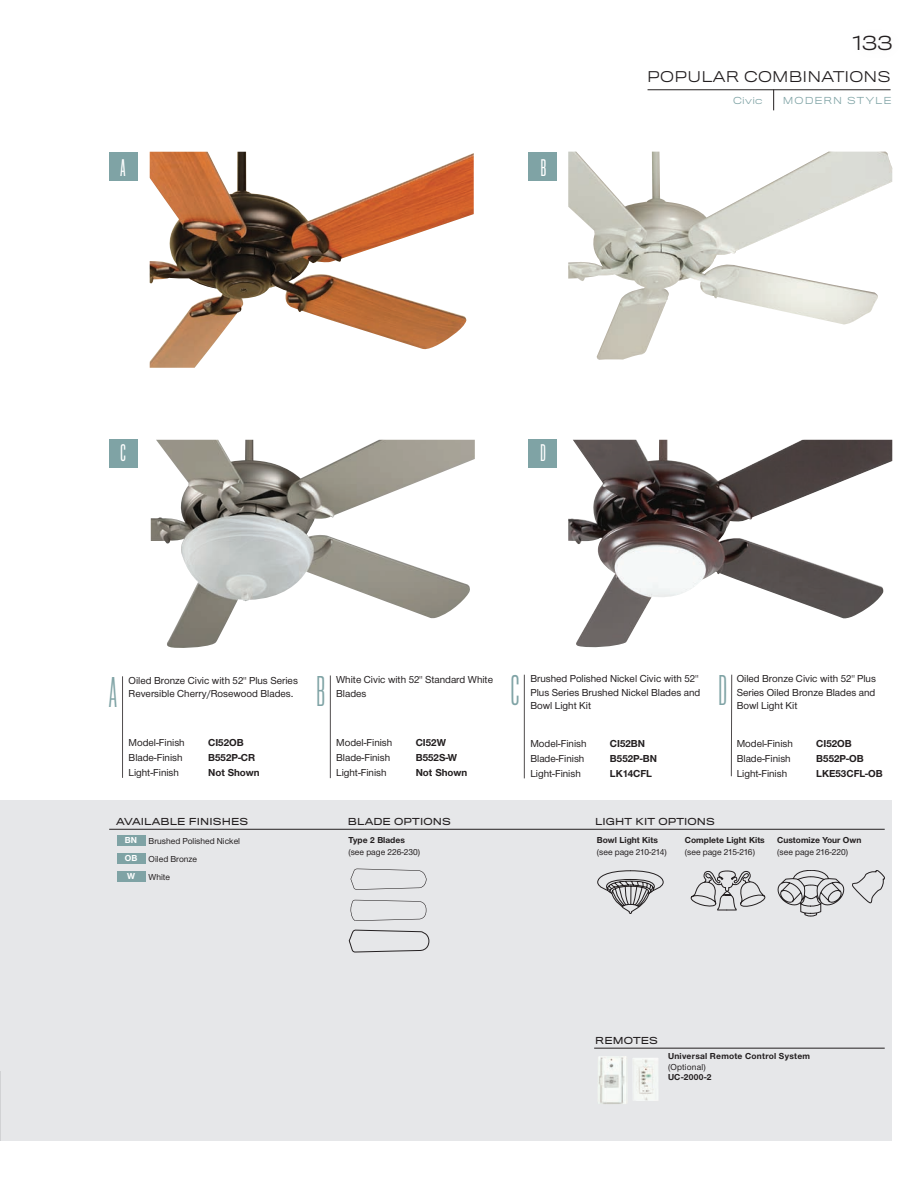
<style>
.page{position:relative;width:918px;height:1179px;background:#fff}
.page>*{position:absolute;margin:0;border:0;box-sizing:border-box;transform-origin:0 0}
.t1{font:300 37.5px "Titling Gothic FB Skyline";color:#7fa3a5}
.t2{font:21px "Titling Gothic FB Skyline";color:#fff}
.t3{font:300 18px "Titling Gothic FB Wide";color:#231f20}
.t4{font:300 13.8px "Titling Gothic FB Wide";letter-spacing:.015em;color:#231f20}
.t5{font:10.5px/13.5px "Helvetica Neue H55";color:#231f20}
.t6{font:10.5px "Helvetica Neue H75";color:#231f20}
.t7{font:9px/18px "Helvetica Neue H55";color:#231f20}
.t8{font:9px "Helvetica Neue H75";color:#231f20}
.t9{font:9px "Titling Gothic FB Wide";letter-spacing:.015em;color:#231f20}
.t10{font:9px "Helvetica Neue H75";letter-spacing:.03em;color:#231f20}
.t11{font:300 9px "Titling Gothic FB Wide";letter-spacing:.09em;color:#7fa3a5}
.t12{font:9px "Helvetica Neue H55";letter-spacing:.02em;color:#231f20}
.t13{font:9px/18px "Helvetica Neue H75";color:#fff;text-align:justify}
</style>
<div class="page">
<svg style="left:773px;top:90px;width:1px;height:20px"></svg>
<hr style="left:647px;top:89px;width:243px;height:1px;background:#231f20">
<hr style="left:731px;top:675px;width:1px;height:101px;background:#231f20">
<hr style="left:330px;top:675px;width:1px;height:103px;background:#231f20">
<hr style="left:122px;top:676px;width:1px;height:102px;background:#231f20">
<div style="left:529px;top:439px;width:28px;height:28px;background:#7fa3a5"></div>
<div style="left:109px;top:439px;width:28px;height:28px;background:#7fa3a5"></div>
<div style="left:109px;top:153px;width:28px;height:28px;background:#7fa3a5"></div>
<div style="left:529px;top:153px;width:28px;height:28px;background:#7fa3a5"></div>
<hr style="left:524px;top:675px;width:1px;height:103px;background:#231f20">
<div style="left:0;top:800px;width:892px;height:340px;background:#e6e7e9"></div>
<hr style="left:0;top:1071px;width:1px;height:69px;background:#d1d2d4">
<hr style="left:594px;top:1048px;width:291px;height:1px;background:#231f20">
<hr style="left:109px;top:829px;width:776px;height:1px;background:#231f20">
<div style="left:117px;top:836px;width:29px;height:10px;background:#7fa3a5"></div>
<div style="left:117px;top:853px;width:29px;height:10px;background:#7fa3a5"></div>
<div style="left:117px;top:871px;width:29px;height:10px;background:#7fa3a5"></div>
<svg style="left:852px;top:870px;width:33px;height:33px"></svg>
<svg style="left:778px;top:870px;width:66px;height:46px"></svg>
<svg style="left:691px;top:871px;width:74px;height:39px"></svg>
<svg style="left:597px;top:870px;width:66px;height:44px"></svg>
<svg style="left:350px;top:868px;width:77px;height:22px"></svg>
<svg style="left:350px;top:900px;width:76px;height:21px"></svg>
<svg style="left:349px;top:930px;width:80px;height:22px"></svg>
<img style="left:598px;top:1056px;width:60px;height:48px">
<img style="left:568px;top:152px;width:324px;height:208px">
<img style="left:568px;top:440px;width:324px;height:208px">
<img style="left:150px;top:152px;width:324px;height:216px">
<img style="left:151px;top:440px;width:324px;height:208px">
<h3 class="t3" style="left:852px;top:32px;width:42px">133</h3>
<h2 class="t2" style="left:120px;top:156px;width:6px">A</h2>
<h2 class="t2" style="left:541px;top:156px;width:7px">B</h2>
<h3 class="t4" style="left:647px;top:68px;width:245px">POPULAR COMBINATIONS</h3>
<p class="t11" style="left:783px;top:95px;width:11px">MO</p>
<p class="t11" style="left:805px;top:95px;width:24px">DERN</p>
<p class="t11" style="left:847px;top:95px;width:46px">ST YLE</p>
<p class="t11" style="left:733px;top:95px;width:31px">CIVIC</p>
<h2 class="t2" style="left:120px;top:441px;width:7px">C</h2>
<h2 class="t2" style="left:540px;top:441px;width:7px">D</h2>
<p class="t5" style="left:530px;top:673px;width:171px">Brushed Polished Nickel Civic with 52"<br>Plus Series Brushed Nickel Blades and<br>Bowl Light Kit</p>
<h1 class="t1" style="left:109px;top:672px;width:9px">A</h1>
<h1 class="t1" style="left:317px;top:671px;width:10px">B</h1>
<h1 class="t1" style="left:511px;top:670px;width:10px">C</h1>
<h1 class="t1" style="left:718px;top:670px;width:10px">D</h1>
<p class="t5" style="left:336px;top:674px;width:158px">White Civic with 52" Standard White<br>Blades</p>
<p class="t5" style="left:129px;top:674px;width:171px">Oiled Bronze Civic with 52" Plus Series<br>Reversible Cherry/Rosewood Blades.</p>
<p class="t5" style="left:737px;top:673px;width:141px;text-align:justify">Oiled Bronze Civic with 52" Plus Series Oiled Bronze Blades and Bowl Light Kit</p>
<p class="t5" style="left:129px;top:737px;width:58px">Model-Finish</p>
<p class="t6" style="left:208px;top:736px;width:37px">CI52OB</p>
<p class="t5" style="left:129px;top:752px;width:55px">Blade-Finish</p>
<p class="t6" style="left:208px;top:751px;width:49px">B552P-CR</p>
<p class="t5" style="left:129px;top:767px;width:52px">Light-Finish</p>
<p class="t6" style="left:208px;top:766px;width:53px">Not Shown</p>
<p class="t5" style="left:336px;top:737px;width:58px">Model-Finish</p>
<p class="t6" style="left:416px;top:736px;width:32px">CI52W</p>
<p class="t5" style="left:336px;top:752px;width:55px">Blade-Finish</p>
<p class="t6" style="left:416px;top:751px;width:43px">B552S-W</p>
<p class="t5" style="left:336px;top:767px;width:52px">Light-Finish</p>
<p class="t6" style="left:416px;top:766px;width:53px">Not Shown</p>
<p class="t5" style="left:530px;top:737px;width:58px">Model-Finish</p>
<p class="t6" style="left:610px;top:736px;width:37px">CI52BN</p>
<p class="t5" style="left:530px;top:752px;width:55px">Blade-Finish</p>
<p class="t6" style="left:610px;top:751px;width:49px">B552P-BN</p>
<p class="t5" style="left:530px;top:767px;width:52px">Light-Finish</p>
<p class="t6" style="left:610px;top:766px;width:44px">LK14CFL</p>
<p class="t5" style="left:737px;top:737px;width:58px">Model-Finish</p>
<p class="t6" style="left:816px;top:736px;width:37px">CI52OB</p>
<p class="t5" style="left:737px;top:752px;width:55px">Blade-Finish</p>
<p class="t6" style="left:816px;top:751px;width:49px">B552P-OB</p>
<p class="t5" style="left:737px;top:767px;width:52px">Light-Finish</p>
<p class="t6" style="left:816px;top:766px;width:68px">LKE53CFL-OB</p>
<p class="t9" style="left:116px;top:816px;width:124px">AVAILABLE FINISHES</p>
<p class="t9" style="left:348px;top:816px;width:27px">BLADE</p>
<p class="t9" style="left:394px;top:816px;width:10px">OPT</p>
<p class="t9" style="left:420px;top:816px;width:31px">IONS</p>
<p class="t9" style="left:595px;top:816px;width:73px">LIGHT KIT OPT</p>
<p class="t9" style="left:684px;top:816px;width:31px">IONS</p>
<p class="t7" style="left:149px;top:832px;width:93px">Brushed Polished Nickel<br>Oiled Bronze<br>White</p>
<p class="t8" style="left:685px;top:833px;width:79px">Complete Light Kits</p>
<p class="t7" style="left:685px;top:843px;width:72px">(see page 215-216)</p>
<p class="t13" style="left:125px;top:832px;width:14px">BN OB W</p>
<p class="t8" style="left:597px;top:833px;width:63px">Bowl Light Kits</p>
<p class="t8" style="left:348px;top:834px;width:55px">Type 2 Blades</p>
<p class="t7" style="left:348px;top:843px;width:73px">(see page 226-230)</p>
<p class="t7" style="left:597px;top:843px;width:72px">(see page 210-214)</p>
<p class="t8" style="left:777px;top:833px;width:83px">Customize Your Own</p>
<p class="t7" style="left:777px;top:843px;width:72px">(see page 216-220)</p>
<p class="t9" style="left:595px;top:1035px;width:64px">REMOTES</p>
<p class="t10" style="left:668px;top:1050px;width:144px">Universal Remote Control System</p>
<p class="t12" style="left:668px;top:1061px;width:39px">(Optional)</p>
<p class="t8" style="left:668px;top:1071px;width:45px">UC-2000-2</p>
</div>
